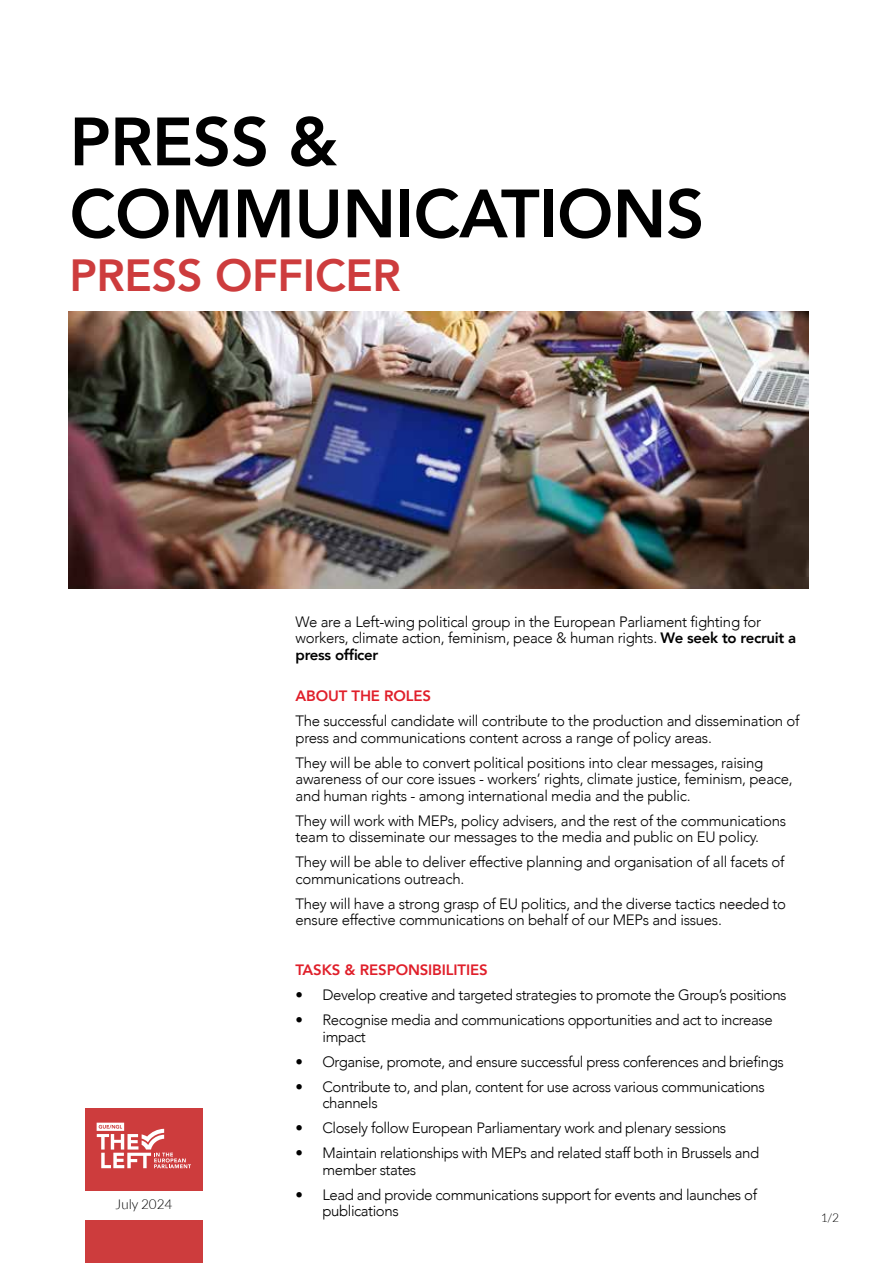
<style>
.page{position:relative;width:893px;height:1263px;background:#fff}
.page>*{position:absolute;margin:0;border:0;box-sizing:border-box;transform-origin:0 0}
.t1{font:800 67.5px/72px "Avenir";letter-spacing:-.01em;color:#000}
.t2{font:800 45px "Avenir";letter-spacing:-.01em;color:#cd3c3d}
.t3{font:300 15px/16.5px "Avenir";letter-spacing:-.02em;color:#000}
.t4{font:800 15px "Avenir";letter-spacing:-.01em;color:#e01f2a}
.t5{font:300 13.5px "Lato";color:#000}
.t6{font:300 12px "Lato";color:#000}
.s1{font-weight:800}
</style>
<div class="page">
<div style="left:85px;top:1108px;width:118px;height:83px;background:#cd3c3d"></div>
<div style="left:85px;top:1220px;width:118px;height:43px;background:#cd3c3d"></div>
<img style="left:69px;top:311px;width:740px;height:278px">
<svg style="left:97px;top:1123px;width:94px;height:45px"></svg>
<h1 class="t1" style="left:70px;top:106px;width:636px">PRESS &amp;<br>COMMUNICATIONS</h1>
<h2 class="t2" style="left:70px;top:241px;width:333px">PRESS OFFICER</h2>
<p class="t5" style="left:115px;top:1197px;width:59px">July 2024</p>
<p class="t3" style="left:296px;top:613px;width:502px">We are a Left-wing political group in the European Parliament fighting for workers, climate action, feminism, peace &amp; human rights. <span class="s1">We seek to recruit a press officer</span></p>
<p class="t4" style="left:296px;top:684px;width:137px">ABOUT THE ROLES</p>
<p class="t3" style="left:296px;top:713px;width:506px">The successful candidate will contribute to the production and dissemination of press and communications content across a range of policy areas.</p>
<p class="t3" style="left:296px;top:754px;width:499px">They will be able to convert political positions into clear messages, raising awareness of our core issues - workers’ rights, climate justice, feminism, peace, and human rights - among international media and the public.</p>
<p class="t3" style="left:296px;top:812px;width:492px">They will work with MEPs, policy advisers, and the rest of the communications team to disseminate our messages to the media and public on EU policy.</p>
<p class="t3" style="left:296px;top:854px;width:491px">They will be able to deliver effective planning and organisation of all facets of communications outreach.</p>
<p class="t3" style="left:296px;top:895px;width:492px">They will have a strong grasp of EU politics, and the diverse tactics needed to ensure effective communications on behalf of our MEPs and issues.</p>
<p class="t4" style="left:296px;top:958px;width:194px">TASKS &amp; RESPONSIBILITIES</p>
<p class="t3" style="left:296px;top:987px;width:493px">• Develop creative and targeted strategies to promote the Group’s positions</p>
<p class="t3" style="left:323px;top:1012px;width:452px;text-indent:-27px">• Recognise media and communications opportunities and act to increase impact</p>
<p class="t3" style="left:296px;top:1053px;width:490px">• Organise, promote, and ensure successful press conferences and briefings</p>
<p class="t3" style="left:323px;top:1078px;width:444px;text-indent:-27px">• Contribute to, and plan, content for use across various communications channels</p>
<p class="t3" style="left:296px;top:1120px;width:432px">• Closely follow European Parliamentary work and plenary sessions</p>
<p class="t3" style="left:323px;top:1145px;width:438px;text-indent:-27px">• Maintain relationships with MEPs and related staff both in Brussels and member states</p>
<p class="t3" style="left:323px;top:1186px;width:436px;text-indent:-27px">• Lead and provide communications support for events and launches of publications</p>
<p class="t6" style="left:821px;top:1211px;width:20px">1/2</p>
</div>
